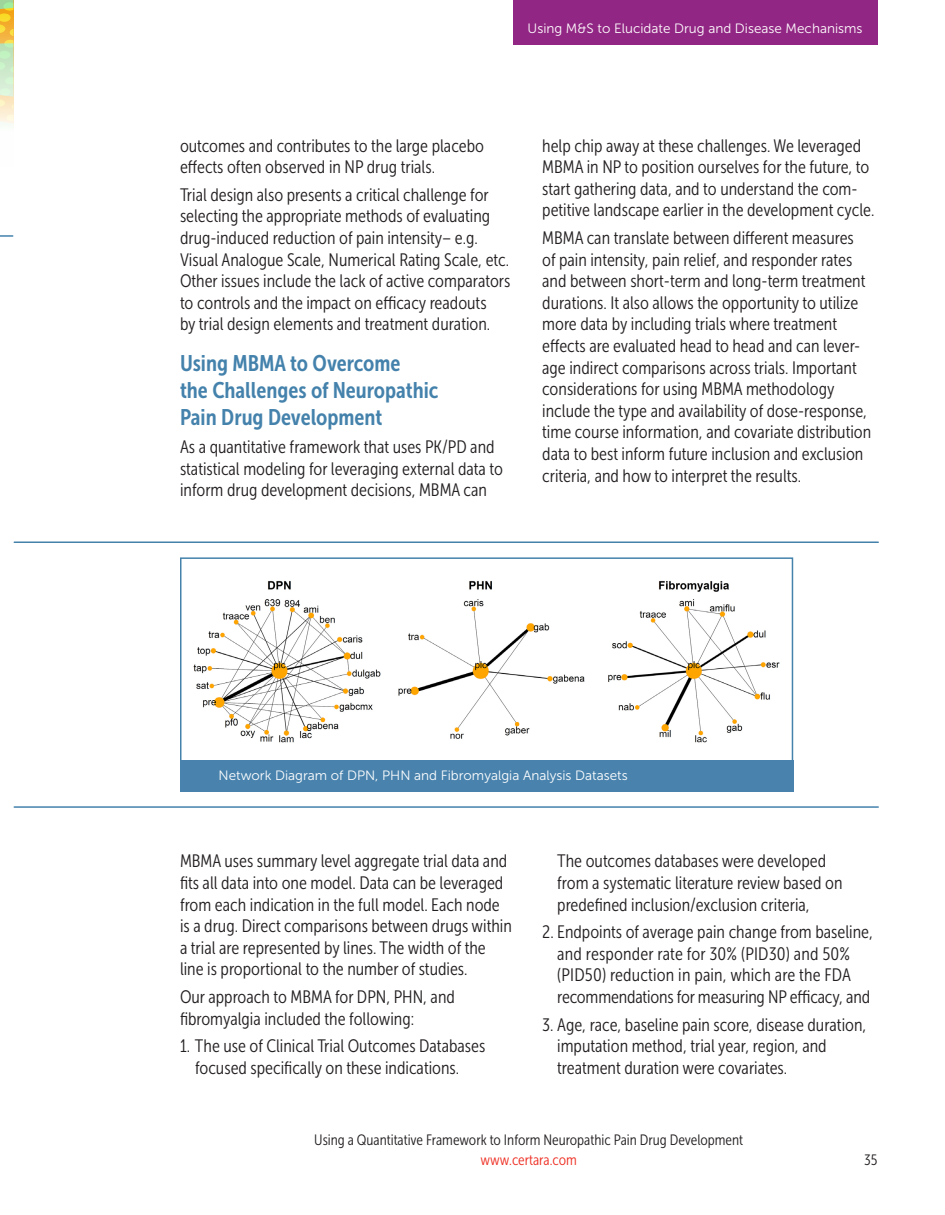
<style>
.page{position:relative;width:945px;height:1215px;background:#fff}
.page>*{position:absolute;margin:0;border:0;box-sizing:border-box;transform-origin:0 0}
.Subhead_L1{font:22.5px/27px "Museo Sans Cond 700";color:#4482ac}
.Body_General__with_L{font:18px/21.6px "Museo Sans Cond 300";color:#231f20}
.Body_General___10_In{font:18px/21.6px "Museo Sans Cond 300";color:#231f20}
.t1{font:15px "Museo Sans Cond 300";color:#231f20}
.t2{font:15px "Museo Sans Cond 300";color:#ee2e22}
.Image_Subline{font:13.5px "Museo Sans 300";color:#fff}
</style>
<div class="page">
<svg style="left:0;top:0;width:14px;height:125px;background:#e0de9d"></svg>
<div style="left:513px;top:0;width:365px;height:45px;background:#922684"></div>
<svg style="left:0;top:235px;width:13px;height:2px"></svg>
<hr style="left:14px;top:806px;width:864px;height:2px;background:#4482ac">
<hr style="left:14px;top:541px;width:864px;height:2px;background:#4482ac">
<img style="left:183px;top:581px;width:607px;height:180px">
<div style="left:180px;top:557px;width:613px;height:207px;border:2px solid #4482ac"></div>
<div style="left:180px;top:761px;width:613px;height:31px;background:#4882ad"></div>
<p class="Image_Subline" style="left:528px;top:21px;width:336px">Using M&amp;S to Elucidate Drug and Disease Mechanisms</p>
<p class="Body_General__with_L" style="left:180px;top:135px;width:305px">outcomes and contributes to the large placebo effects often observed in NP drug trials.</p>
<p class="Body_General__with_L" style="left:180px;top:184px;width:332px">Trial design also presents a critical challenge for selecting the appropriate methods of evaluating drug-induced reduction of pain intensity– e.g.<br>Visual Analogue Scale, Numerical Rating Scale, etc.<br>Other issues include the lack of active comparators to controls and the impact on efficacy readouts<br>by trial design elements and treatment duration.</p>
<p class="Subhead_L1" style="left:180px;top:350px;width:260px">Using MBMA to Overcome<br>the Challenges of Neuropathic<br>Pain Drug Development</p>
<p class="Body_General__with_L" style="left:180px;top:436px;width:325px">As a quantitative framework that uses PK/PD and statistical modeling for leveraging external data to inform drug development decisions, MBMA can</p>
<p class="Body_General__with_L" style="left:542px;top:135px;width:332px">help chip away at these challenges. We leveraged MBMA in NP to position ourselves for the future, to start gathering data, and to understand the com&shy;petitive landscape earlier in the development cycle.</p>
<p class="Body_General__with_L" style="left:542px;top:227px;width:331px">MBMA can translate between different measures of pain intensity, pain relief, and responder rates and between short-term and long-term treatment durations. It also allows the opportunity to utilize more data by including trials where treatment effects are evaluated head to head and can lever&shy;age indirect comparisons across trials. Important considerations for using MBMA methodology include the type and availability of dose-response, time course information, and covariate distribution data to best inform future inclusion and exclusion criteria, and how to interpret the results.</p>
<p class="Image_Subline" style="left:219px;top:768px;width:411px">Network Diagram of DPN, PHN and Fibromyalgia Analysis Datasets</p>
<p class="Body_General__with_L" style="left:180px;top:851px;width:333px">MBMA uses summary level aggregate trial data and fits all data into one model. Data can be leveraged from each indication in the full model. Each node is a drug. Direct comparisons between drugs within a trial are represented by lines. The width of the line is proportional to the number of studies.</p>
<p class="Body_General__with_L" style="left:180px;top:986px;width:276px">Our approach to MBMA for DPN, PHN, and fibromyalgia included the following:</p>
<p class="Body_General___10_In" style="left:195px;top:1035px;width:292px;text-indent:-15px">1. The use of Clinical Trial Outcomes Databases focused specifically on these indications.</p>
<p class="Body_General___10_In" style="left:557px;top:851px;width:287px">The outcomes databases were developed from a systematic literature review based on predefined inclusion/exclusion criteria,</p>
<p class="Body_General___10_In" style="left:557px;top:921px;width:317px;text-indent:-15px">2. Endpoints of average pain change from baseline, and responder rate for 30% (PID30) and 50% (PID50) reduction in pain, which are the FDA recommendations for measuring NP efficacy, and</p>
<p class="Body_General___10_In" style="left:557px;top:1014px;width:311px;text-indent:-15px">3. Age, race, baseline pain score, disease duration, imputation method, trial year, region, and treatment duration were covariates.</p>
<p class="t1" style="left:314px;top:1132px;width:430px">Using a Quantitative Framework to Inform Neuropathic Pain Drug Development</p>
<p class="t2" style="left:481px;top:1152px;width:98px">www.certara.com</p>
<p class="t1" style="left:864px;top:1152px;width:15px">35</p>
</div>
